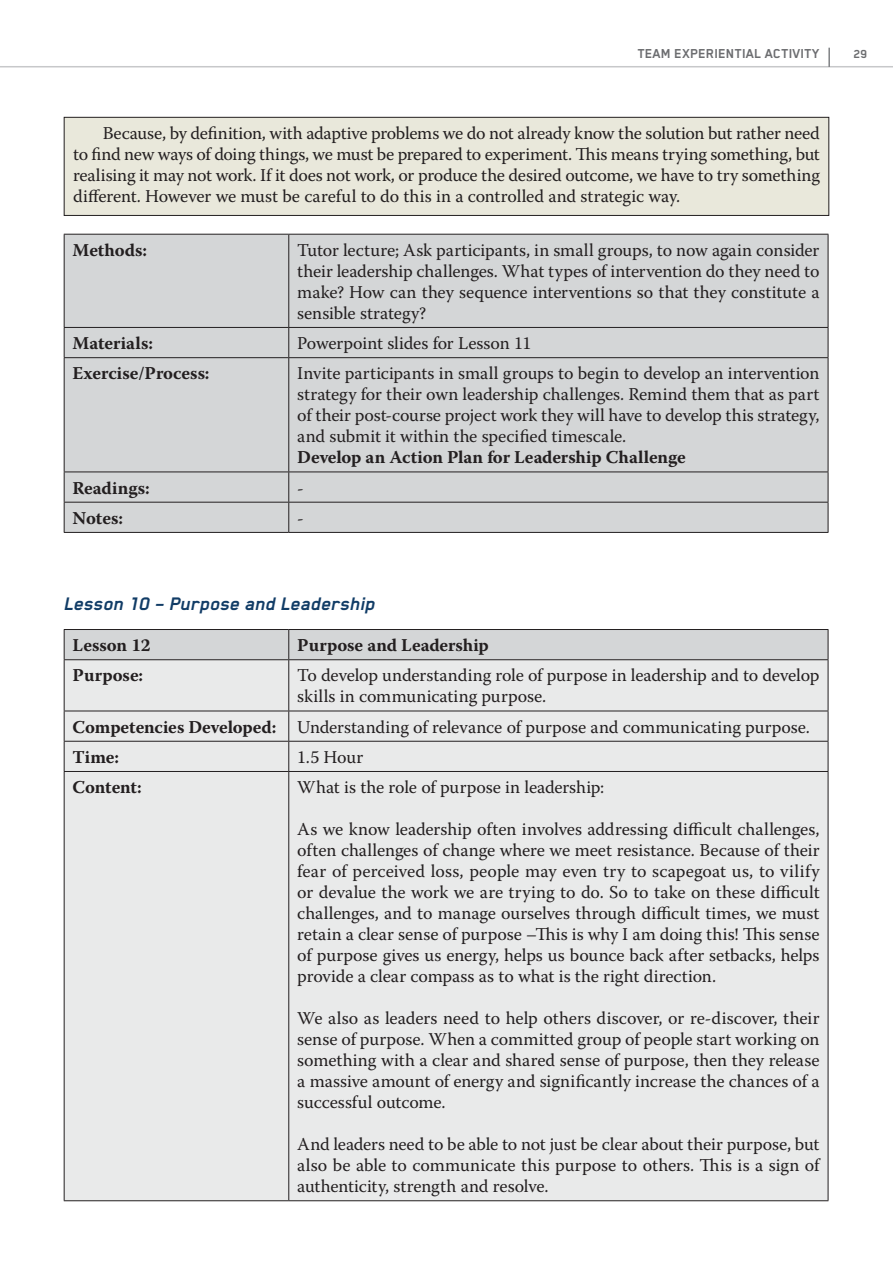
<style>
.page{position:relative;width:893px;height:1263px;background:#fff}
.page>*{position:absolute;margin:0;border:0;box-sizing:border-box;transform-origin:0 0}
.kérdés_kék{font:italic 700 21px "Blender Pro";color:#113c66}
.Tabl_regular{font:18px/21px "Warnock Pro";letter-spacing:-.005em;color:#231f20;text-align:justify}
.Tabl_bold{font:700 18px "Warnock Pro";color:#231f20}
.Tabl_regular-2{font:700 18px "Warnock Pro";letter-spacing:-.01em;color:#231f20}
.t1{font:700 15px "Blender Pro";color:#6c6d70}
.t2{font:700 13.5px "Blender Pro";color:#6c6d70}
</style>
<div class="page">
<hr style="left:0;top:66px;width:893px;height:1px;background:#c7c8ca">
<svg style="left:828px;top:48px;width:2px;height:19px"></svg>
<div style="left:64px;top:117px;width:765px;height:98px;background:#e9e8db"></div>
<div style="left:64px;top:117px;width:765px;height:99px;border:1px solid #231f20"></div>
<div style="left:65px;top:235px;width:763px;height:297px;background:#d4d6d7"></div>
<hr style="left:64px;top:235px;width:1px;height:92px;background:#231f20">
<svg style="left:64px;top:328px;width:1px;height:29px"></svg>
<hr style="left:64px;top:358px;width:1px;height:114px;background:#231f20">
<hr style="left:64px;top:472px;width:1px;height:30px;background:#231f20">
<hr style="left:64px;top:502px;width:1px;height:30px;background:#231f20">
<hr style="left:64px;top:234px;width:225px;height:1px;background:#231f20">
<hr style="left:289px;top:234px;width:539px;height:1px;background:#231f20">
<hr style="left:288px;top:235px;width:1px;height:92px;background:#231f20">
<hr style="left:828px;top:235px;width:1px;height:92px;background:#231f20">
<svg style="left:288px;top:328px;width:1px;height:29px"></svg>
<svg style="left:828px;top:328px;width:1px;height:29px"></svg>
<hr style="left:288px;top:358px;width:1px;height:114px;background:#231f20">
<hr style="left:828px;top:358px;width:1px;height:114px;background:#231f20">
<hr style="left:288px;top:472px;width:1px;height:30px;background:#231f20">
<hr style="left:828px;top:472px;width:1px;height:30px;background:#231f20">
<hr style="left:288px;top:502px;width:1px;height:30px;background:#231f20">
<hr style="left:828px;top:502px;width:1px;height:30px;background:#231f20">
<hr style="left:64px;top:327px;width:225px;height:1px;background:#231f20">
<hr style="left:289px;top:327px;width:539px;height:1px;background:#231f20">
<hr style="left:64px;top:357px;width:225px;height:1px;background:#231f20">
<hr style="left:289px;top:357px;width:539px;height:1px;background:#231f20">
<hr style="left:64px;top:472px;width:225px;height:1px;background:#231f20">
<hr style="left:289px;top:472px;width:539px;height:1px;background:#231f20">
<hr style="left:64px;top:502px;width:225px;height:1px;background:#231f20">
<hr style="left:289px;top:502px;width:539px;height:1px;background:#231f20">
<hr style="left:64px;top:532px;width:225px;height:1px;background:#231f20">
<hr style="left:289px;top:532px;width:539px;height:1px;background:#231f20">
<div style="left:65px;top:660px;width:763px;height:540px;background:#e9eaea"></div>
<hr style="left:64px;top:660px;width:1px;height:51px;background:#231f20">
<hr style="left:64px;top:711px;width:1px;height:30px;background:#231f20">
<svg style="left:64px;top:742px;width:1px;height:29px"></svg>
<hr style="left:64px;top:772px;width:1px;height:428px;background:#231f20">
<hr style="left:288px;top:660px;width:1px;height:51px;background:#231f20">
<hr style="left:828px;top:660px;width:1px;height:51px;background:#231f20">
<hr style="left:288px;top:711px;width:1px;height:30px;background:#231f20">
<hr style="left:828px;top:711px;width:1px;height:30px;background:#231f20">
<svg style="left:288px;top:742px;width:1px;height:29px"></svg>
<svg style="left:828px;top:742px;width:1px;height:29px"></svg>
<hr style="left:288px;top:772px;width:1px;height:428px;background:#231f20">
<hr style="left:828px;top:772px;width:1px;height:428px;background:#231f20">
<hr style="left:64px;top:711px;width:225px;height:1px;background:#231f20">
<hr style="left:289px;top:711px;width:539px;height:1px;background:#231f20">
<hr style="left:64px;top:741px;width:225px;height:1px;background:#231f20">
<hr style="left:289px;top:741px;width:539px;height:1px;background:#231f20">
<hr style="left:64px;top:771px;width:225px;height:1px;background:#231f20">
<hr style="left:289px;top:771px;width:539px;height:1px;background:#231f20">
<hr style="left:64px;top:1200px;width:225px;height:1px;background:#231f20">
<hr style="left:289px;top:1200px;width:539px;height:1px;background:#231f20">
<div style="left:64px;top:629px;width:765px;height:31px;background:#d4d6d7"></div>
<hr style="left:289px;top:659px;width:539px;height:1px;background:#231f20">
<p class="t1" style="left:638px;top:45px;width:17px">TEAM</p>
<p class="t1" style="left:675px;top:45px;width:16px">EXPERIENTIAL</p>
<p class="t1" style="left:765px;top:45px;width:16px">ACTIVIT</p>
<p class="t1" style="left:812px;top:45px;width:9px">Y</p>
<p class="t2" style="left:853px;top:47px;width:16px">29</p>
<p class="Tabl_regular" style="left:73px;top:123px;width:748px;text-indent:30px">Because, by definition, with adaptive problems we do not already know the solution but rather need to find new ways of doing things, we must be prepared to experiment. This means trying something, but realising it may not work. If it does not work, or produce the desired outcome, we have to try something different. However we must be careful to do this in a controlled and strategic way.</p>
<p class="Tabl_bold" style="left:73px;top:239px;width:76px">Methods:</p>
<p class="Tabl_regular" style="left:297px;top:239px;width:524px">Tutor lecture; Ask participants, in small groups, to now again consider their leadership challenges. What types of intervention do they need to make? How can they sequence interventions so that they constitute a sensible strategy?</p>
<p class="Tabl_bold" style="left:73px;top:332px;width:82px">Materials:</p>
<p class="Tabl_regular" style="left:297px;top:332px;width:236px">Powerpoint slides for Lesson 11</p>
<p class="Tabl_bold" style="left:73px;top:363px;width:138px">Exercise/Process:</p>
<p class="Tabl_regular" style="left:297px;top:363px;width:524px">Invite participants in small groups to begin to develop an intervention strategy for their own leadership challenges. Remind them that as part of their post-course project work they will have to develop this strategy, and submit it within the specified timescale.</p>
<p class="Tabl_regular-2" style="left:297px;top:447px;width:390px">Develop an Action Plan for Leadership Challenge</p>
<p class="Tabl_bold" style="left:73px;top:477px;width:79px">Readings:</p>
<p class="Tabl_regular" style="left:297px;top:477px;width:8px">-</p>
<p class="Tabl_bold" style="left:73px;top:507px;width:52px">Notes:</p>
<p class="Tabl_regular" style="left:297px;top:507px;width:8px">-</p>
<p class="kérdés_kék" style="left:64px;top:593px;width:313px">Lesson 10 – Purpose and Leadership</p>
<p class="Tabl_bold" style="left:73px;top:634px;width:79px">Lesson 12</p>
<p class="Tabl_bold" style="left:297px;top:634px;width:193px">Purpose and Leadership</p>
<p class="Tabl_bold" style="left:73px;top:665px;width:72px">Purpose:</p>
<p class="Tabl_regular" style="left:297px;top:665px;width:524px">To develop understanding role of purpose in leadership and to develop skills in communicating purpose.</p>
<p class="Tabl_bold" style="left:73px;top:716px;width:205px">Competencies Developed:</p>
<p class="Tabl_regular" style="left:297px;top:716px;width:514px">Understanding of relevance of purpose and communicating purpose.</p>
<p class="Tabl_bold" style="left:73px;top:746px;width:48px">Time:</p>
<p class="Tabl_regular" style="left:297px;top:746px;width:68px">1.5 Hour</p>
<p class="Tabl_bold" style="left:73px;top:776px;width:71px">Content:</p>
<p class="Tabl_regular" style="left:297px;top:776px;width:309px">What is the role of purpose in leadership:</p>
<p class="Tabl_regular" style="left:297px;top:818px;width:524px">As we know leadership often involves addressing difficult challenges, often challenges of change where we meet resistance. Because of their fear of perceived loss, people may even try to scapegoat us, to vilify or devalue the work we are trying to do. So to take on these difficult challenges, and to manage ourselves through difficult times, we must retain a clear sense of purpose –This is why I am doing this! This sense of purpose gives us energy, helps us bounce back after setbacks, helps provide a clear compass as to what is the right direction.</p>
<p class="Tabl_regular" style="left:297px;top:1007px;width:524px">We also as leaders need to help others discover, or re-discover, their sense of purpose. When a committed group of people start working on something with a clear and shared sense of purpose, then they release a massive amount of energy and significantly increase the chances of a successful outcome.</p>
<p class="Tabl_regular" style="left:297px;top:1133px;width:524px">And leaders need to be able to not just be clear about their purpose, but also be able to communicate this purpose to others. This is a sign of authenticity, strength and resolve.</p>
</div>
